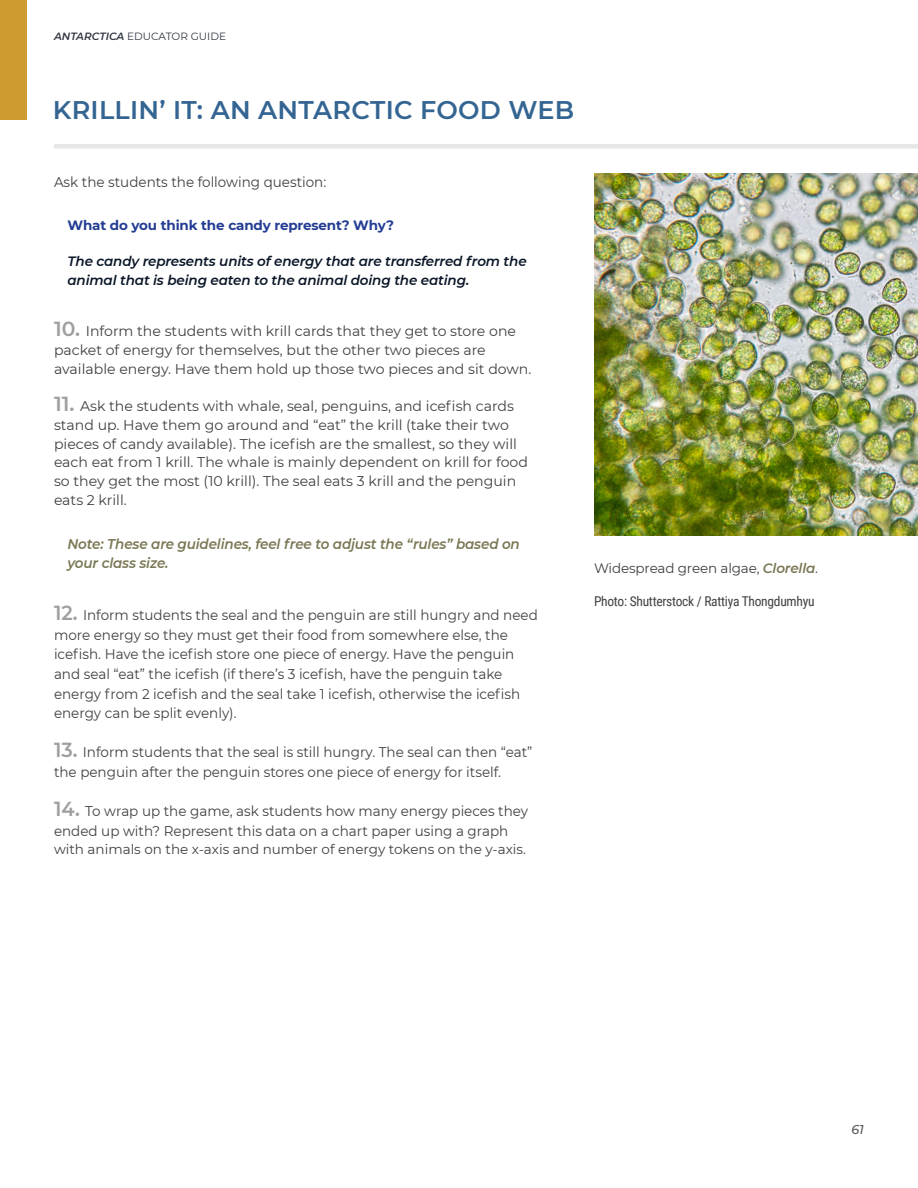
<style>
.page{position:relative;width:918px;height:1188px;background:#fff}
.page>*{position:absolute;margin:0;border:0;box-sizing:border-box;transform-origin:0 0}
.t1{font:600 25.5px "Montserrat";letter-spacing:.01em;color:#346592}
.Paragraph_Style_2{font:14.1px/19.5px "Montserrat";color:#414042;scale:.96 1}
.Paragraph_Style_2-2{font:14.1px/18.8px "Montserrat";color:#414042}
.Questions{font:italic 600 14.1px/18.8px "Montserrat";letter-spacing:-.01em;color:#7a7754;scale:.96 1}
.Questions-2{font:italic 600 13.5px/18.8px "Montserrat";letter-spacing:-.01em;color:#0a1627}
.Paragraph_Style_2-3{font:13.5px "Montserrat";color:#414042}
.Paragraph_Style_2-4{font:13.5px "Roboto Condensed";letter-spacing:-.02em;color:#414042}
.Questions-3{font:700 13.5px "Montserrat";letter-spacing:-.01em;color:#243d94}
.t2{font:italic 500 12.75px "Montserrat";color:#58595b}
.t3{font:10.5px "Montserrat";color:#303542}
.s1{font-weight:600;font-style:italic}
.s2{font-weight:600;font-size:20.4px;color:#9e9fa1}
.s3{font-weight:600;font-style:italic;color:#7a7754}
</style>
<div class="page">
<div style="left:54px;top:144px;width:864px;height:5px;background:#e6e7e8"></div>
<div style="left:0;top:0;width:27px;height:119px;background:#ce9b31"></div>
<img style="left:594px;top:173px;width:324px;height:362px">
<p class="t3" style="left:54px;top:29px;width:174px"><span class="s1">ANTARCTICA</span> EDUCATOR GUIDE</p>
<p class="t1" style="left:53px;top:92px;width:523px">KRILLIN’ IT: AN ANTARCTIC FOOD WEB</p>
<p class="Paragraph_Style_2" style="left:54px;top:172px;width:285px">Ask the students the following question:</p>
<p class="Questions-3" style="left:68px;top:216px;width:328px">What do you think the candy represent? Why?</p>
<p class="Questions-2" style="left:68px;top:252px;width:461px">The candy represents units of energy that are transferred from the animal that is being eaten to the animal doing the eating.</p>
<p class="Paragraph_Style_2-2" style="left:54px;top:321px;width:479px"><span class="s2">10.</span> Inform the students with krill cards that they get to store one packet of energy for themselves, but the other two pieces are available energy. Have them hold up those two pieces and sit down.</p>
<p class="Paragraph_Style_2-2" style="left:54px;top:396px;width:476px"><span class="s2">11.</span> Ask the students with whale, seal, penguins, and icefish cards stand up. Have them go around and “eat” the krill (take their two pieces of candy available). The icefish are the smallest, so they will each eat from 1 krill. The whale is mainly dependent on krill for food so they get the most (10 krill). The seal eats 3 krill and the penguin eats 2 krill.</p>
<p class="Questions" style="left:68px;top:534px;width:473px">Note: These are guidelines, feel free to adjust the “rules” based on your class size.</p>
<p class="Paragraph_Style_2" style="left:54px;top:605px;width:506px"><span class="s2">12.</span> Inform students the seal and the penguin are still hungry and need more energy so they must get their food from somewhere else, the icefish. Have the icefish store one piece of energy. Have the penguin and seal “eat” the icefish (if there’s 3 icefish, have the penguin take energy from 2 icefish and the seal take 1 icefish, otherwise the icefish energy can be split evenly).</p>
<p class="Paragraph_Style_2" style="left:54px;top:742px;width:500px"><span class="s2">13.</span> Inform students that the seal is still hungry. The seal can then “eat” the penguin after the penguin stores one piece of energy for itself.</p>
<p class="Paragraph_Style_2" style="left:54px;top:801px;width:495px"><span class="s2">14.</span> To wrap up the game, ask students how many energy pieces they ended up with? Represent this data on a chart paper using a graph</p>
<p class="Paragraph_Style_2-3" style="left:54px;top:840px;width:473px">with animals on the x-axis and number of energy tokens on the y-axis.</p>
<p class="Paragraph_Style_2-3" style="left:594px;top:559px;width:226px">Widespread green algae, <span class="s3">Clorella</span>.</p>
<p class="Paragraph_Style_2-4" style="left:594px;top:592px;width:222px">Photo: Shutterstock / Rattiya Thongdumhyu</p>
<p class="t2" style="left:851px;top:1121px;width:14px">61</p>
</div>
